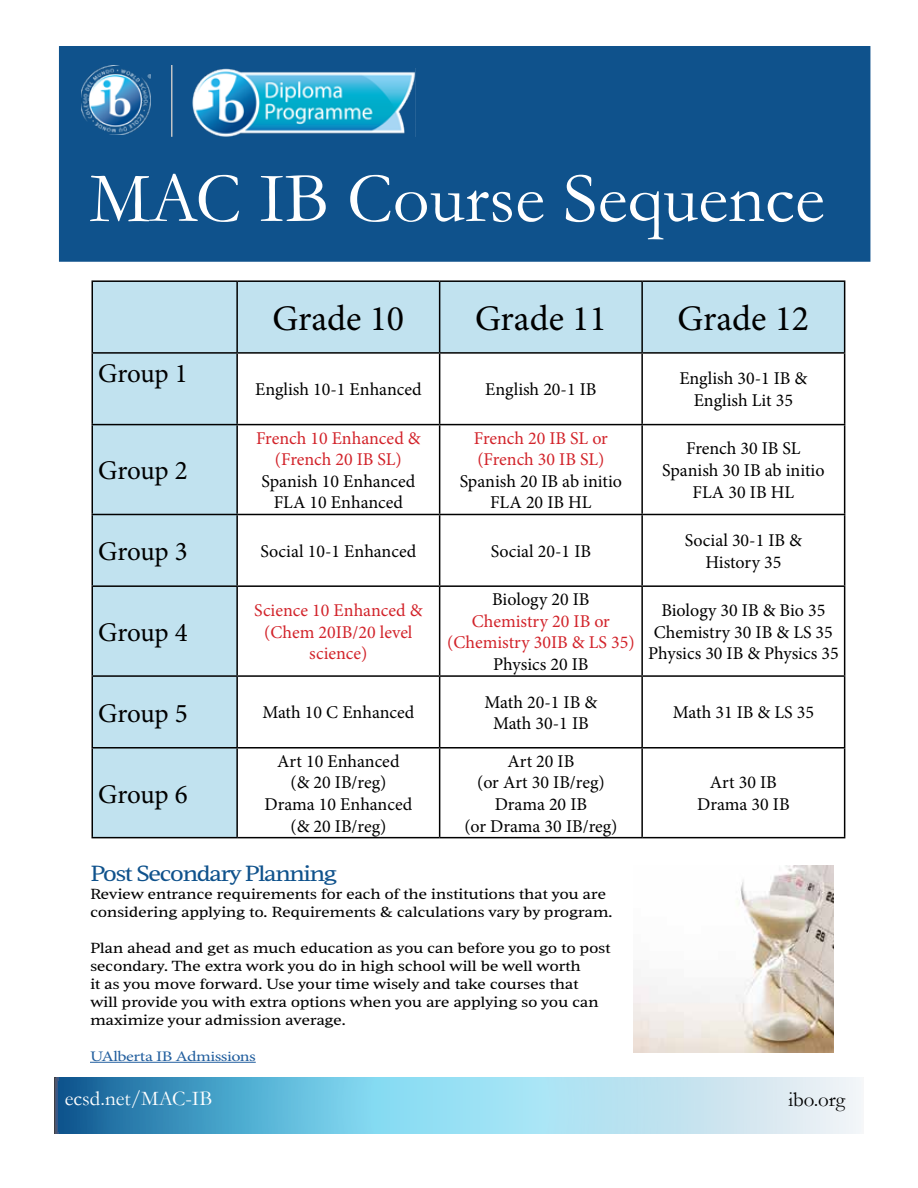
<style>
.page{position:relative;width:918px;height:1188px;background:#fff}
.page>*{position:absolute;margin:0;border:0;box-sizing:border-box;transform-origin:0 0}
.t1{font:72px "Garamond";letter-spacing:.01em;color:#fff}
.t2{font:36px "Minion Pro";color:#000}
.t3{font:27px "Minion Pro";letter-spacing:-.01em;color:#000}
.t4{font:21.9px "Leo";letter-spacing:-.07em;color:#0f528c;scale:1.23 1}
.t5{font:21px "Garamond";color:#fff}
.t6{font:21px "Garamond";color:#000}
.t7{font:18px/21.6px "Minion Pro";color:#000;text-align:center}
.t8{font:18px/21.6px "Minion Pro";color:#d2232a;text-align:center}
.t9{font:14.55px/18px "Leo";letter-spacing:-.025em;color:#000;scale:1.23 1}
.t10{font:14.55px "Minion Pro";letter-spacing:-.025em;color:#215e9e;scale:1.23 1}
</style>
<div class="page">
<div style="left:60px;top:47px;width:810px;height:214px;background:#0f528c"></div>
<div style="left:59px;top:46px;width:811px;height:216px;border:2px solid #0f528c"></div>
<hr style="left:171px;top:65px;width:1px;height:72px;background:#c2c4c6">
<img style="left:193px;top:69px;width:223px;height:67px">
<img style="left:81px;top:65px;width:70px;height:69px">
<svg style="left:55px;top:1078px;width:806px;height:56px;background:#8cc8e0"></svg>
<div style="left:93px;top:282px;width:751px;height:70px;background:#c1e2ef"></div>
<div style="left:93px;top:354px;width:143px;height:483px;background:#c1e2ef"></div>
<hr style="left:439px;top:282px;width:1px;height:70px;background:#000">
<hr style="left:641px;top:282px;width:2px;height:70px;background:#000">
<hr style="left:439px;top:354px;width:1px;height:70px;background:#000">
<hr style="left:641px;top:354px;width:2px;height:70px;background:#000">
<hr style="left:844px;top:354px;width:1px;height:70px;background:#000">
<hr style="left:237px;top:424px;width:203px;height:1px;background:#000">
<hr style="left:440px;top:424px;width:202px;height:1px;background:#000">
<hr style="left:439px;top:425px;width:1px;height:89px;background:#000">
<hr style="left:642px;top:424px;width:203px;height:1px;background:#000">
<hr style="left:641px;top:425px;width:2px;height:89px;background:#000">
<hr style="left:844px;top:425px;width:1px;height:89px;background:#000">
<hr style="left:237px;top:514px;width:203px;height:1px;background:#000">
<hr style="left:440px;top:514px;width:202px;height:1px;background:#000">
<hr style="left:439px;top:515px;width:1px;height:70px;background:#000">
<hr style="left:642px;top:514px;width:203px;height:1px;background:#000">
<hr style="left:641px;top:515px;width:2px;height:70px;background:#000">
<hr style="left:844px;top:515px;width:1px;height:70px;background:#000">
<hr style="left:237px;top:585px;width:203px;height:2px;background:#000">
<hr style="left:440px;top:585px;width:202px;height:2px;background:#000">
<hr style="left:439px;top:587px;width:1px;height:88px;background:#000">
<hr style="left:642px;top:585px;width:203px;height:2px;background:#000">
<hr style="left:641px;top:587px;width:2px;height:88px;background:#000">
<hr style="left:844px;top:587px;width:1px;height:88px;background:#000">
<hr style="left:237px;top:675px;width:203px;height:2px;background:#000">
<hr style="left:440px;top:675px;width:202px;height:2px;background:#000">
<hr style="left:439px;top:677px;width:1px;height:70px;background:#000">
<hr style="left:642px;top:675px;width:203px;height:2px;background:#000">
<hr style="left:641px;top:677px;width:2px;height:70px;background:#000">
<hr style="left:844px;top:677px;width:1px;height:70px;background:#000">
<hr style="left:237px;top:747px;width:203px;height:2px;background:#000">
<hr style="left:440px;top:747px;width:202px;height:2px;background:#000">
<hr style="left:439px;top:749px;width:1px;height:88px;background:#000">
<hr style="left:642px;top:747px;width:203px;height:2px;background:#000">
<hr style="left:641px;top:749px;width:2px;height:88px;background:#000">
<hr style="left:844px;top:749px;width:1px;height:88px;background:#000">
<hr style="left:237px;top:837px;width:203px;height:1px;background:#000">
<hr style="left:440px;top:837px;width:202px;height:1px;background:#000">
<hr style="left:642px;top:837px;width:203px;height:1px;background:#000">
<hr style="left:237px;top:280px;width:203px;height:2px;background:#000">
<hr style="left:440px;top:280px;width:202px;height:2px;background:#000">
<hr style="left:642px;top:280px;width:203px;height:2px;background:#000">
<hr style="left:844px;top:282px;width:1px;height:70px;background:#000">
<hr style="left:237px;top:352px;width:203px;height:2px;background:#000">
<hr style="left:440px;top:352px;width:202px;height:2px;background:#000">
<hr style="left:642px;top:352px;width:203px;height:2px;background:#000">
<hr style="left:92px;top:280px;width:145px;height:2px;background:#000">
<hr style="left:92px;top:282px;width:1px;height:70px;background:#000">
<hr style="left:236px;top:282px;width:2px;height:70px;background:#000">
<hr style="left:92px;top:352px;width:145px;height:2px;background:#000">
<hr style="left:92px;top:354px;width:1px;height:70px;background:#000">
<hr style="left:236px;top:354px;width:2px;height:70px;background:#000">
<hr style="left:92px;top:424px;width:145px;height:1px;background:#000">
<hr style="left:92px;top:425px;width:1px;height:89px;background:#000">
<hr style="left:236px;top:425px;width:2px;height:89px;background:#000">
<hr style="left:92px;top:514px;width:145px;height:1px;background:#000">
<hr style="left:92px;top:515px;width:1px;height:70px;background:#000">
<hr style="left:236px;top:515px;width:2px;height:70px;background:#000">
<hr style="left:92px;top:585px;width:145px;height:2px;background:#000">
<hr style="left:92px;top:587px;width:1px;height:88px;background:#000">
<hr style="left:236px;top:587px;width:2px;height:88px;background:#000">
<hr style="left:92px;top:675px;width:145px;height:2px;background:#000">
<hr style="left:92px;top:677px;width:1px;height:70px;background:#000">
<hr style="left:236px;top:677px;width:2px;height:70px;background:#000">
<hr style="left:92px;top:747px;width:145px;height:2px;background:#000">
<hr style="left:92px;top:749px;width:1px;height:88px;background:#000">
<hr style="left:236px;top:749px;width:2px;height:88px;background:#000">
<hr style="left:92px;top:837px;width:145px;height:1px;background:#000">
<hr style="left:90px;top:1062px;width:166px;height:1px;background:#215e9e">
<img style="left:634px;top:866px;width:199px;height:187px">
<h1 class="t1" style="left:90px;top:150px;width:737px">MAC IB Course Sequence</h1>
<h1 class="t1" style="left:79px;top:155px;width:777px">International Baccalauerate</h1>
<h3 class="t3" style="left:98px;top:356px;width:91px">Group 1</h3>
<h3 class="t3" style="left:98px;top:453px;width:91px">Group 2</h3>
<h2 class="t2" style="left:273px;top:295px;width:133px">Grade 10</h2>
<h2 class="t2" style="left:475px;top:295px;width:133px">Grade 11</h2>
<h2 class="t2" style="left:678px;top:295px;width:133px">Grade 12</h2>
<p class="t7" style="left:255px;top:379px;width:168px">English 10-1 Enhanced</p>
<p class="t7" style="left:485px;top:379px;width:113px">English 20-1 IB</p>
<p class="t7" style="left:679px;top:368px;width:130px">English 30-1 IB &amp;<br>English Lit 35</p>
<p class="t8" style="left:256px;top:427px;width:166px">French 10 Enhanced &amp; (French 20 IB SL)</p>
<p class="t7" style="left:261px;top:470px;width:155px">Spanish 10 Enhanced<br>FLA 10 Enhanced</p>
<p class="t8" style="left:474px;top:427px;width:136px;text-align:left">French 20 IB SL or (French 30 IB SL)</p>
<p class="t7" style="left:460px;top:470px;width:164px">Spanish 20 IB ab initio<br>FLA 20 IB HL</p>
<p class="t7" style="left:662px;top:438px;width:164px">French 30 IB SL<br>Spanish 30 IB ab initio<br>FLA 30 IB HL</p>
<h3 class="t3" style="left:98px;top:533px;width:91px">Group 3</h3>
<p class="t7" style="left:261px;top:540px;width:157px">Social 10-1 Enhanced</p>
<p class="t7" style="left:491px;top:540px;width:102px">Social 20-1 IB</p>
<p class="t7" style="left:685px;top:530px;width:119px">Social 30-1 IB &amp;<br>History 35</p>
<h3 class="t3" style="left:98px;top:614px;width:91px">Group 4</h3>
<p class="t8" style="left:254px;top:600px;width:170px">Science 10 Enhanced &amp; (Chem 20IB/20 level science)</p>
<p class="t7" style="left:492px;top:589px;width:99px">Biology 20 IB</p>
<p class="t8" style="left:447px;top:610px;width:189px">Chemistry 20 IB or (Chemistry 30IB &amp; LS 35)</p>
<p class="t7" style="left:493px;top:654px;width:97px">Physics 20 IB</p>
<p class="t7" style="left:648px;top:600px;width:192px">Biology 30 IB &amp; Bio 35<br>Chemistry 30 IB &amp; LS 35<br>Physics 30 IB &amp; Physics 35</p>
<h3 class="t3" style="left:98px;top:695px;width:91px">Group 5</h3>
<p class="t7" style="left:262px;top:702px;width:154px">Math 10 C Enhanced</p>
<p class="t7" style="left:485px;top:691px;width:114px">Math 20-1 IB &amp;<br>Math 30-1 IB</p>
<p class="t7" style="left:673px;top:702px;width:143px">Math 31 IB &amp; LS 35</p>
<h3 class="t3" style="left:98px;top:776px;width:91px">Group 6</h3>
<p class="t7" style="left:265px;top:750px;width:149px">Art 10 Enhanced<br>(&amp; 20 IB/reg)<br>Drama 10 Enhanced (&amp; 20 IB/reg)</p>
<p class="t7" style="left:464px;top:750px;width:155px">Art 20 IB<br>(or Art 30 IB/reg)<br>Drama 20 IB<br>(or Drama 30 IB/reg)</p>
<p class="t4" style="left:90px;top:860px;width:203px">Post Secondary Planning</p>
<p class="t9" style="left:90px;top:885px;width:427px">Review entrance requirements for each of the institutions that you are considering applying to. Requirements &amp; calculations vary by program.</p>
<p class="t9" style="left:90px;top:939px;width:425px">Plan ahead and get as much education as you can before you go to post secondary. The extra work you do in high school will be well worth<br>it as you move forward. Use your time wisely and take courses that<br>will provide you with extra options when you are applying so you can maximize your admission average.</p>
<p class="t10" style="left:90px;top:1046px;width:136px">UAlberta IB Admissions</p>
<p class="t7" style="left:697px;top:772px;width:94px">Art 30 IB<br>Drama 30 IB</p>
<p class="t5" style="left:65px;top:1085px;width:149px">ecsd.net/MAC-IB</p>
<p class="t6" style="left:788px;top:1085px;width:58px">ibo.org</p>
</div>
